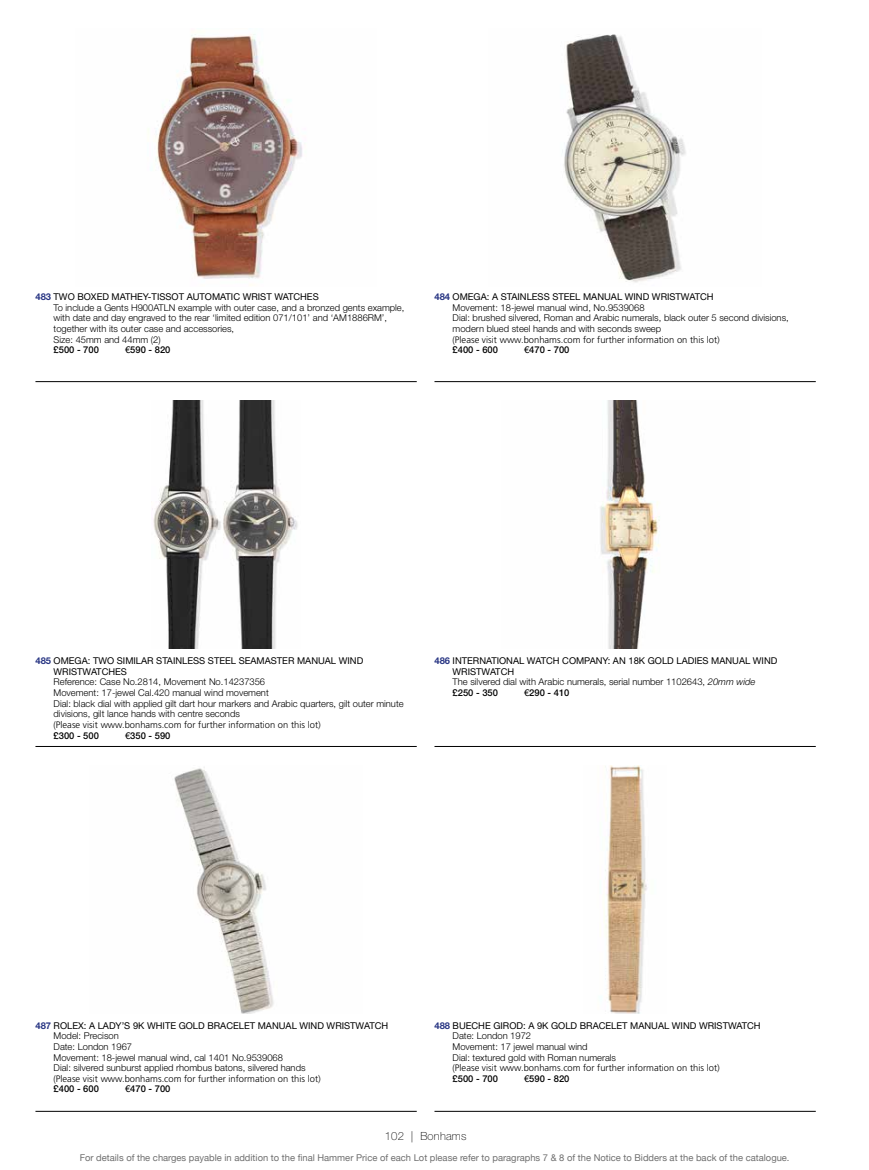
<style>
.page{position:relative;width:869px;height:1170px;background:#fff}
.page>*{position:absolute;margin:0;border:0;box-sizing:border-box;transform-origin:0 0}
.t1{font:100 11.25px "Helvetica Neue";letter-spacing:.02em;color:#000}
.t2{font:300 9.38px/10.6px "Helvetica Neue";color:#000}
.t3{font:300 9.38px "Frutiger";color:#000}
.t4{font:9.38px/10.6px "Helvetica Neue";color:#000}
.t5{font:9.38px "Helvetica Neue";color:#6f6f6f}
.t6{font:500 9.38px "Helvetica Neue";color:#000}
.t7{font:700 9.38px "Helvetica Neue";color:#283583}
.s1{font-weight:700;color:#283583}
.s2{font-weight:400}
.s3{font-weight:400;color:#000}
.s4{font-family:"Helvetica Neue"}
.s5{font-weight:300}
.s6{font-weight:300;font-style:italic}
.s7{font-weight:500}
</style>
<div class="page">
<hr style="left:35px;top:746px;width:381px;height:1px;background:#000">
<hr style="left:434px;top:746px;width:381px;height:1px;background:#000">
<hr style="left:35px;top:1110px;width:381px;height:1px;background:#000">
<hr style="left:434px;top:1110px;width:381px;height:1px;background:#000">
<hr style="left:35px;top:381px;width:381px;height:1px;background:#000">
<hr style="left:434px;top:381px;width:381px;height:1px;background:#000">
<img style="left:605px;top:765px;width:42px;height:248px">
<img style="left:174px;top:767px;width:100px;height:246px">
<img style="left:600px;top:401px;width:60px;height:247px">
<img style="left:152px;top:401px;width:146px;height:247px">
<img style="left:562px;top:34px;width:124px;height:249px">
<img style="left:148px;top:34px;width:155px;height:252px">
<p class="t2" style="left:54px;top:291px;width:352px;text-indent:-18px"><span class="s1">483</span> <span class="s2">TWO BOXED MATHEY-TISSOT AUTOMATIC WRIST WATCHES<br></span>To include a Gents H900ATLN example with outer case, and a bronzed gents example, with date and day engraved to the rear ‘limited edition 071/101’ and ‘AM 1886RM’, together with its outer case and accessories,<br>Size: 45mm and 44mm (2)</p>
<p class="t6" style="left:54px;top:344px;width:47px">£500 - 700</p>
<p class="t6" style="left:125px;top:344px;width:47px"><span class="s2">€</span>590 - 820</p>
<p class="t7" style="left:434px;top:291px;width:26px">484 <span class="s3">OME</span></p>
<p class="t4" style="left:473px;top:291px;width:240px">GA: A STAINLESS STEE L MANUAL WIND WRISTWATCH</p>
<p class="t2" style="left:452px;top:302px;width:337px">Movement: 18-jewel manual wind, No.9539068<br>Dial: brushed silvered, Roman and Arabic numerals, black outer 5 second divisions, modern blued steel hands and with seconds sweep</p>
<p class="t3" style="left:452px;top:334px;width:268px"><span class="s4">(</span>Please visit www.bonhams.com for further information on this lot)</p>
<p class="t6" style="left:452px;top:344px;width:47px">£400 - 600</p>
<p class="t6" style="left:524px;top:344px;width:47px"><span class="s2">€</span>470 - 700</p>
<p class="t7" style="left:35px;top:655px;width:26px">485 <span class="s3">OME</span></p>
<p class="t4" style="left:75px;top:655px;width:172px">GA: TWO SIM ILAR STAINLESS STEE L SEAMA</p>
<p class="t4" style="left:271px;top:655px;width:94px">STER MANUAL WIND</p>
<p class="t4" style="left:54px;top:666px;width:75px">WRISTWATCHES</p>
<p class="t2" style="left:54px;top:676px;width:351px">Reference: Case No.2814, Movement No.14237356<br>Movement: 17-jewel Cal.420 manual wind movement<br>Dial: black dial with applied gilt dart hour markers and Arabic quarters, gilt outer minute divisions, gilt lance hands with centre seconds</p>
<p class="t3" style="left:54px;top:719px;width:268px"><span class="s4">(</span>Please visit www.bonhams.com for further information on this lot)</p>
<p class="t6" style="left:54px;top:729px;width:47px">£300 - 500</p>
<p class="t6" style="left:125px;top:729px;width:47px"><span class="s2">€</span>350 - 590</p>
<p class="t4" style="left:452px;top:655px;width:326px;text-indent:-18px"><span class="s1">486</span> I NTERNATIONAL WATCH COM PANY: AN 18K GOLD LADIES MANUAL WIND WRISTWATCH<br><span class="s5">The silvered dial with Arabic numerals, serial number 1102643,</span> <span class="s6">20mm wide </span><span class="s7">£250 - 350</span></p>
<p class="t6" style="left:524px;top:687px;width:47px"><span class="s2">€</span>290 - 410</p>
<p class="t2" style="left:54px;top:1019px;width:334px;text-indent:-18px"><span class="s1">487</span> <span class="s2">ROLEX: A LADY’S 9K WH ITE GOLD BRACELET MANUAL WIND WRISTWATCH </span>Model: Precison<br>Date: London 1967<br>Movement: 18-jewel manual wind, cal 1401 No.9539068<br>Dial: silvered sunburst applied rhombus batons, silvered hands</p>
<p class="t3" style="left:54px;top:1073px;width:268px"><span class="s4">(</span>Please visit www.bonhams.com for further information on this lot)</p>
<p class="t6" style="left:54px;top:1083px;width:47px">£400 - 600</p>
<p class="t6" style="left:125px;top:1083px;width:47px"><span class="s2">€</span>470 - 700</p>
<p class="t2" style="left:452px;top:1019px;width:308px;text-indent:-18px"><span class="s1">488</span> <span class="s2">BUECHE GIROD: A 9K GOLD BRACELET MANUAL WIND WRISTWATCH </span>Date: London 1972<br>Movement: 17 jewel manual wind<br>Dial: textured gold with Roman numerals</p>
<p class="t3" style="left:452px;top:1062px;width:268px"><span class="s4">(</span>Please visit www.bonhams.com for further information on this lot)</p>
<p class="t6" style="left:452px;top:1072px;width:47px">£500 - 700</p>
<p class="t6" style="left:524px;top:1072px;width:47px"><span class="s2">€</span>590 - 820</p>
<p class="t1" style="left:384px;top:1129px;width:83px">102 | Bonhams</p>
<p class="t5" style="left:80px;top:1150px;width:711px">For details of the charges payable in addition to the final Hammer Price of each Lot please refer to paragraphs 7 &amp; 8 of the Notice to Bidders at the back of the catalogue.</p>
</div>
